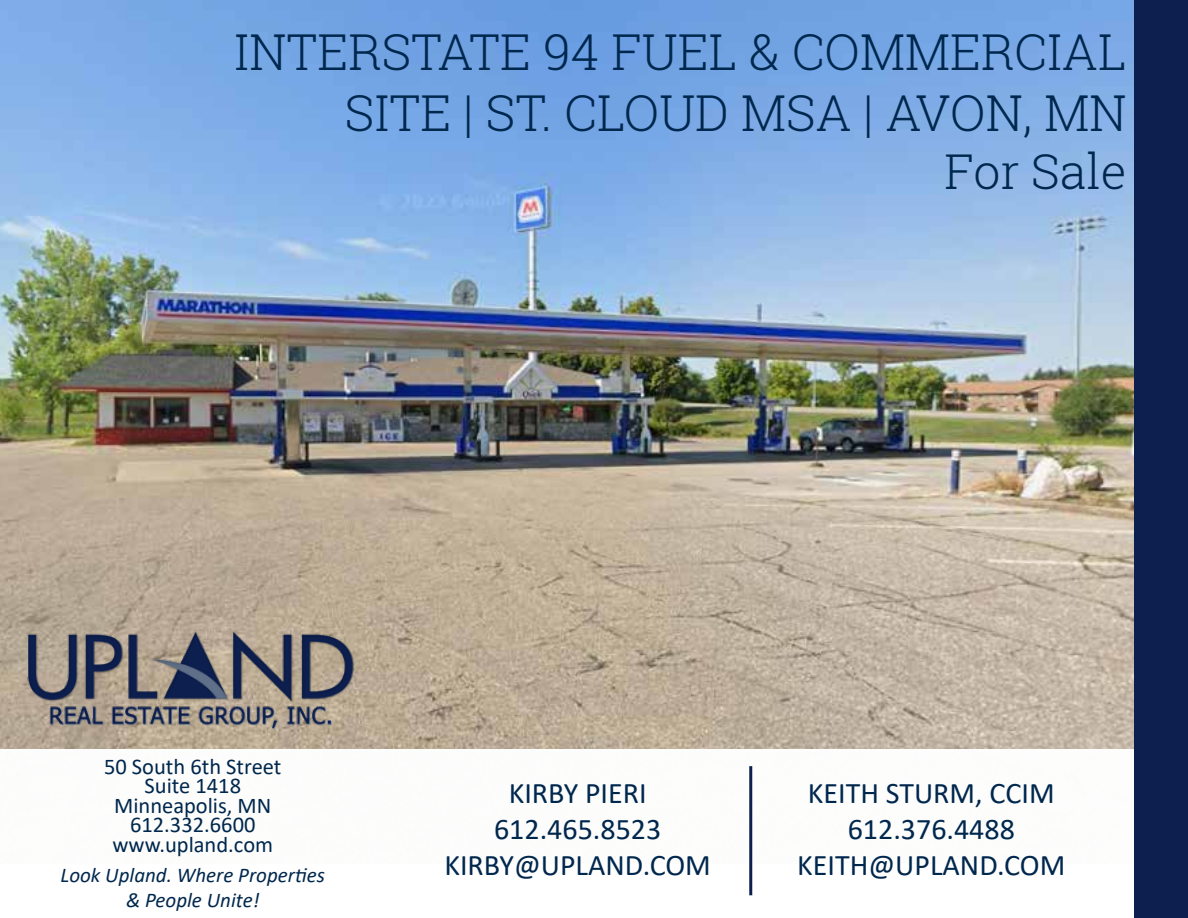
<style>
.page{position:relative;width:1188px;height:918px;background:#fff}
.page>*{position:absolute;margin:0;border:0;box-sizing:border-box;transform-origin:0 0}
.t1{font:300 49.5px/61.2px "Roboto Slab";color:#00274d;text-align:right}
.t2{font:300 48px "Roboto Slab";color:#00274d}
.t3{font:30px/36px "Calibri";color:#00274d;text-align:center}
.t4{font:22.5px/19.5px "Calibri";color:#00274d;text-align:center}
.t5{font:italic 21px "Calibri";color:#00274d}
</style>
<div class="page">
<img style="left:0;top:0;width:1134px;height:749px">
<div style="left:1134px;top:1px;width:54px;height:917px;background:#0d1f4f"></div>
<img style="left:5px;top:591px;width:364px;height:158px">
<hr style="left:749px;top:766px;width:3px;height:129px;background:#0d1f4f">
<h1 class="t1" style="left:234px;top:20px;width:894px">INTERSTATE 94 FUEL &amp; COMMERCIAL<br>SITE | ST. CLOUD MSA | AVON, MN</h1>
<h2 class="t2" style="left:944px;top:138px;width:184px">For Sale</h2>
<p class="t4" style="left:104px;top:756px;width:179px">50 South 6th Street<br>Suite 1418<br>Minneapolis, MN<br>612.332.6600 www.upland.com</p>
<p class="t5" style="left:61px;top:860px;width:266px">Look Upland. Where Properties</p>
<p class="t5" style="left:126px;top:886px;width:135px">&amp; People Unite!</p>
<p class="t3" style="left:444px;top:774px;width:268px">KIRBY PIERI<br>612.465.8523<br>KIRBY@UPLAND.COM</p>
<p class="t3" style="left:808px;top:774px;width:248px">KEITH STURM, CCIM<br>612.376.4488</p>
<p class="t3" style="left:797px;top:846px;width:270px">KEITH@UPLAND.COM</p>
</div>
